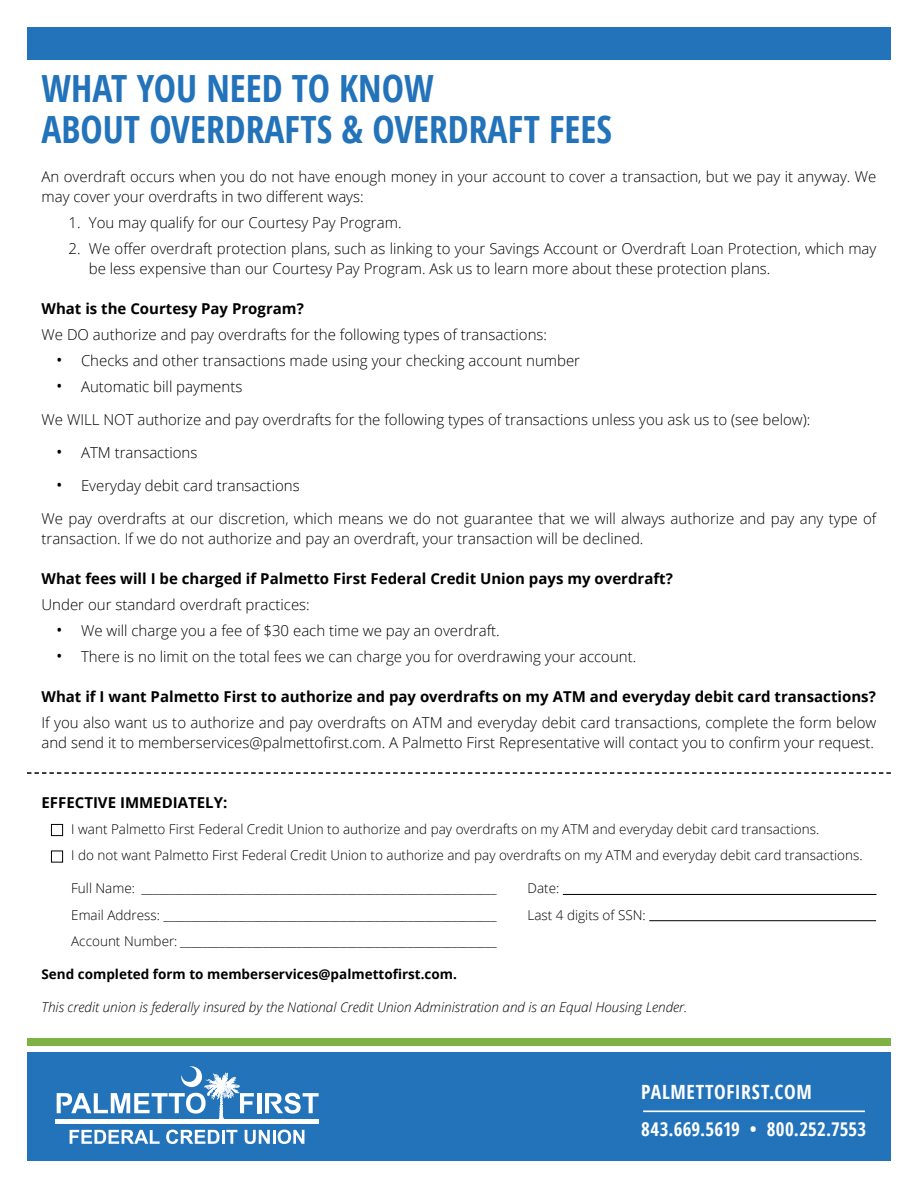
<style>
.page{position:relative;width:918px;height:1188px;background:#fff}
.page>*{position:absolute;margin:0;border:0;box-sizing:border-box;transform-origin:0 0}
.t1{font:700 condensed 37.5px/40.5px "Open Sans";color:#2273ba}
.t2{font:700 condensed 19.65px "Open Sans";letter-spacing:.03em;color:#fff}
.t3{font:700 condensed 18.9px "Open Sans";letter-spacing:.01em;color:#fff}
.t4{font:300 15px/19.5px "Open Sans";color:#000}
.t5{font:700 15px "Open Sans";color:#000}
.t6{font:300 13.5px/26.2px "Open Sans";color:#000}
.t7{font:italic 300 13.5px "Open Sans";color:#000}
.t8{font:700 13.5px "Open Sans";color:#000}
.s1{font-size:22.5px}
</style>
<div class="page">
<div style="left:27px;top:1053px;width:864px;height:108px;background:#2273ba"></div>
<div style="left:27px;top:1038px;width:864px;height:8px;background:#7eb242"></div>
<svg style="left:70px;top:1130px;width:90px;height:14px"></svg>
<svg style="left:166px;top:1130px;width:54px;height:14px"></svg>
<hr style="left:222px;top:1130px;width:3px;height:14px;background:#fff">
<svg style="left:226px;top:1130px;width:11px;height:14px"></svg>
<svg style="left:245px;top:1130px;width:25px;height:14px"></svg>
<hr style="left:273px;top:1130px;width:3px;height:14px;background:#fff">
<svg style="left:278px;top:1130px;width:26px;height:14px"></svg>
<hr style="left:257px;top:1093px;width:4px;height:20px;background:#fff">
<svg style="left:265px;top:1093px;width:54px;height:21px"></svg>
<hr style="left:55px;top:1119px;width:264px;height:4px;background:#fff">
<svg style="left:57px;top:1066px;width:197px;height:53px"></svg>
<hr style="left:643px;top:1110px;width:222px;height:2px;background:#fff">
<div style="left:27px;top:27px;width:864px;height:32px;background:#2273ba"></div>
<svg style="left:27px;top:772px;width:864px;height:2px"></svg>
<hr style="left:563px;top:894px;width:313px;height:1px;background:#000">
<div style="left:51px;top:824px;width:12px;height:12px;border:1px solid #000"></div>
<div style="left:51px;top:851px;width:12px;height:11px;border:1px solid #000"></div>
<hr style="left:649px;top:920px;width:227px;height:1px;background:#000">
<h1 class="t1" style="left:42px;top:67px;width:572px">WHAT YOU NEED TO KNOW<br>ABOUT OVERDRAFTS &amp; OVERDRAFT FEES</h1>
<p class="t4" style="left:42px;top:167px;width:837px">An overdraft occurs when you do not have enough money in your account to cover a transaction, but we pay it anyway. We may cover your overdrafts in two different ways:</p>
<p class="t4" style="left:69px;top:213px;width:335px">1. You may qualify for our Courtesy Pay Program.</p>
<p class="t4" style="left:89px;top:239px;width:789px;text-indent:-20px">2. We offer overdraft protection plans, such as linking to your Savings Account or Overdraft Loan Protection, which may be less expensive than our Courtesy Pay Program. Ask us to learn more about these protection plans.</p>
<p class="t5" style="left:42px;top:298px;width:264px">What is the Courtesy Pay Program?</p>
<p class="t4" style="left:42px;top:324px;width:507px">We DO authorize and pay overdrafts for the following types of transactions:</p>
<p class="t4" style="left:55px;top:351px;width:527px"><span class="s1">•</span> Checks and other transactions made using your checking account number</p>
<p class="t4" style="left:55px;top:377px;width:189px"><span class="s1">•</span> Automatic bill payments</p>
<p class="t4" style="left:42px;top:410px;width:770px">We WILL NOT authorize and pay overdrafts for the following types of transactions unless you ask us to (see below):</p>
<p class="t4" style="left:55px;top:443px;width:144px"><span class="s1">•</span> ATM transactions</p>
<p class="t4" style="left:55px;top:476px;width:246px"><span class="s1">•</span> Everyday debit card transactions</p>
<p class="t4" style="left:42px;top:509px;width:836px">We pay overdrafts at our discretion, which means we do not guarantee that we will always authorize and pay any type of transaction. If we do not authorize and pay an overdraft, your transaction will be declined.</p>
<p class="t5" style="left:42px;top:568px;width:633px">What fees will I be charged if Palmetto First Federal Credit Union pays my overdraft?</p>
<p class="t4" style="left:42px;top:594px;width:270px">Under our standard overdraft practices:</p>
<p class="t4" style="left:55px;top:621px;width:446px"><span class="s1">•</span> We will charge you a fee of $30 each time we pay an overdraft.</p>
<p class="t4" style="left:55px;top:647px;width:583px"><span class="s1">•</span> There is no limit on the total fees we can charge you for overdrawing your account.</p>
<p class="t5" style="left:42px;top:686px;width:836px">What if I want Palmetto First to authorize and pay overdrafts on my ATM and everyday debit card transactions?</p>
<p class="t4" style="left:42px;top:713px;width:836px">If you also want us to authorize and pay overdrafts on ATM and everyday debit card transactions, complete the form below and send it to memberservices@palmettofirst.com. A Palmetto First Representative will contact you to confirm your request.</p>
<p class="t5" style="left:42px;top:792px;width:187px">EFFECTIVE IMMEDIATELY:</p>
<p class="t6" style="left:71px;top:816px;width:793px">I want Palmetto First Federal Credit Union to authorize and pay overdrafts on my ATM and everyday debit card transactions.<br>I do not want Palmetto First Federal Credit Union to authorize and pay overdrafts on my ATM and everyday debit card transactions.</p>
<p class="t6" style="left:71px;top:875px;width:65px">Full Name:</p>
<p class="t6" style="left:528px;top:875px;width:120px">Date:<br>Last 4 digits of SSN:</p>
<p class="t6" style="left:71px;top:875px;width:427px;text-align:justify;text-indent:70px">________________________________________________________________ Email Address: ____________________________________________________________ Account Number:_________________________________________</p>
<p class="t8" style="left:42px;top:965px;width:417px">Send completed form to memberservices@palmettofirst.com.</p>
<p class="t7" style="left:42px;top:998px;width:647px">This credit union is federally insured by the National Credit Union Administration and is an Equal Housing Lender.</p>
<h2 class="t2" style="left:641px;top:1078px;width:172px">PALMETTOFIRST.COM</h2>
<p class="t3" style="left:641px;top:1116px;width:227px">843.669.5619 • 800.252.7553</p>
</div>
